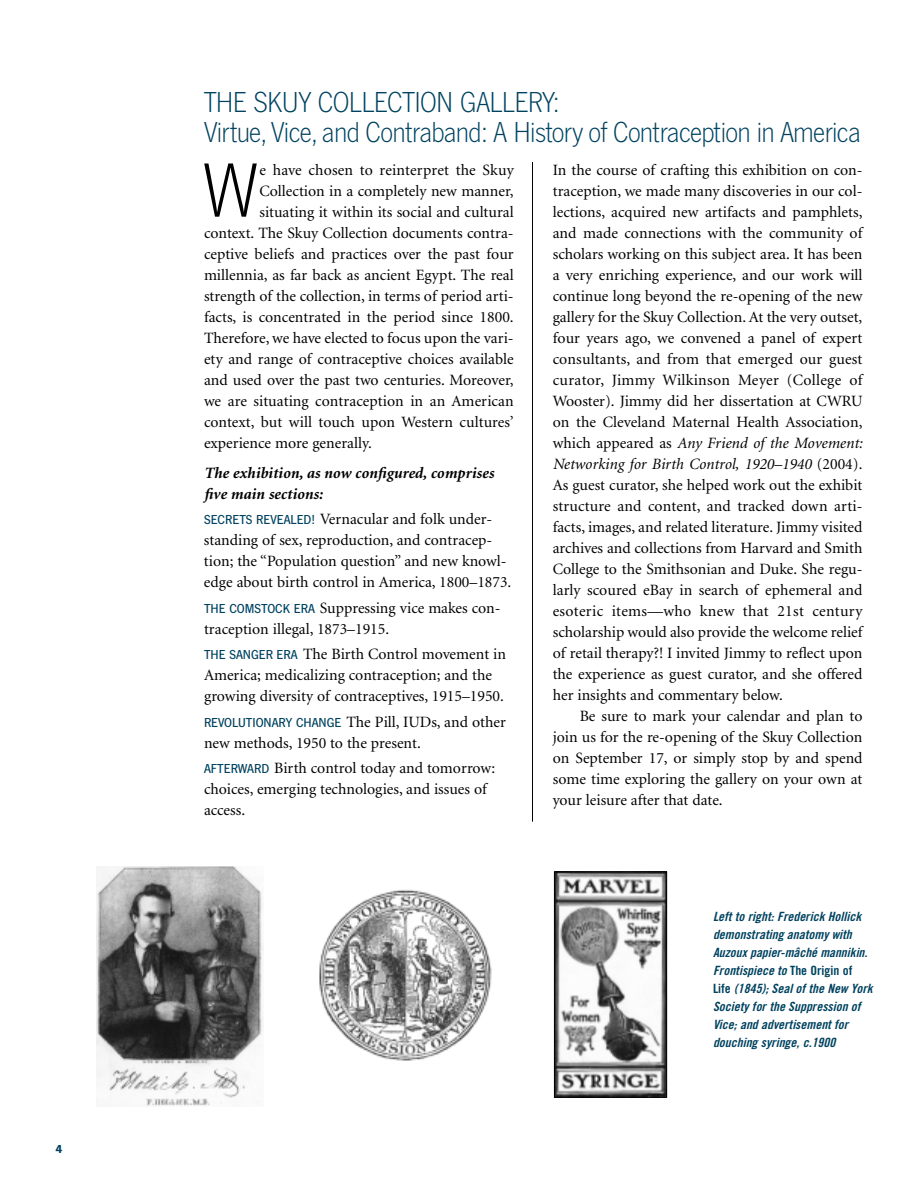
<style>
.page{position:relative;width:918px;height:1188px;background:#fff}
.page>*{position:absolute;margin:0;border:0;box-sizing:border-box;transform-origin:0 0}
.t1{font:79.8px "News Got T Ligh";color:#000}
.t2{font:30px/30px "News Got T Ligh";letter-spacing:-.025em;color:#00425f}
.t3{font:15.75px/21px "Minion";color:#000}
.t4{font:italic 700 15.75px/21px "Minion";color:#000}
.t5{font:12.75px/18px "Trade Gothic Bold Cond Twenty Obl";color:#00425f;scale:1.05 1}
.t6{font:700 12px "News Got T";color:#00425f}
.s1{font-family:"News Got T";font-weight:500;font-size:13.5px;color:#00425f}
.s2{font-style:italic}
.s3{font-family:"Trade Gothic Bold Cond Twenty"}
</style>
<div class="page">
<hr style="left:532px;top:162px;width:1px;height:660px;background:#000">
<img style="left:96px;top:866px;width:167px;height:241px">
<img style="left:319px;top:889px;width:173px;height:172px">
<img style="left:556px;top:874px;width:109px;height:222px">
<div style="left:554px;top:872px;width:113px;height:226px;border:1px solid #000"></div>
<p class="t6" style="left:56px;top:1144px;width:8px">4</p>
<h2 class="t2" style="left:204px;top:89px;width:658px">THE SKUY COLLECTION GALLERY:<br>Virtue, Vice, and Contraband: A History of Contraception in America</h2>
<h1 class="t1" style="left:204px;top:160px;width:55px">W</h1>
<p class="t3" style="left:260px;top:160px;width:256px">e have chosen to reinterpret the Skuy</p>
<p class="t3" style="left:260px;top:181px;width:256px">Collection in a completely new manner,</p>
<p class="t3" style="left:260px;top:202px;width:256px">situating it within its social and cultural</p>
<p class="t3" style="left:204px;top:223px;width:311px">context. The Skuy Collection documents contra-</p>
<p class="t3" style="left:204px;top:244px;width:311px">ceptive beliefs and practices over the past four</p>
<p class="t3" style="left:204px;top:265px;width:311px">millennia, as far back as ancient Egypt. The real</p>
<p class="t3" style="left:204px;top:286px;width:311px">strength of the collection, in terms of period arti-</p>
<p class="t3" style="left:204px;top:307px;width:311px">facts, is concentrated in the period since 1800.</p>
<p class="t3" style="left:204px;top:328px;width:311px">Therefore, we have elected to focus upon the vari-</p>
<p class="t3" style="left:204px;top:349px;width:311px">ety and range of contraceptive choices available</p>
<p class="t3" style="left:204px;top:370px;width:311px">and used over the past two centuries. Moreover,</p>
<p class="t3" style="left:204px;top:391px;width:311px">we are situating contraception in an American</p>
<p class="t3" style="left:204px;top:412px;width:311px">context, but will touch upon Western cultures’</p>
<p class="t3" style="left:204px;top:433px;width:169px">experience more generally.</p>
<p class="t4" style="left:204px;top:463px;width:291px">The exhibition, as now configured, comprises five main sections:</p>
<p class="t3" style="left:204px;top:510px;width:309px"><span class="s1">SECRETS REVEALED!</span> Vernacular and folk under&shy;standing of sex, reproduction, and contracep&shy;tion; the “Population question” and new knowl&shy;edge about birth control in America, 1800–1873.</p>
<p class="t3" style="left:204px;top:598px;width:298px"><span class="s1">THE COMSTOCK ERA</span> Suppressing vice makes con&shy;traception illegal, 1873–1915.</p>
<p class="t3" style="left:204px;top:645px;width:304px"><span class="s1">THE SANGER ERA</span> The Birth Control movement in<br>America; medicalizing contraception; and the growing diversity of contraceptives, 1915–1950.</p>
<p class="t3" style="left:204px;top:712px;width:303px"><span class="s1">REVOLUTIONARY CHANGE</span> The Pill, IUDs, and other new methods, 1950 to the present.</p>
<p class="t3" style="left:204px;top:759px;width:293px"><span class="s1">AFTERWARD</span> Birth control today and tomorrow: choices, emerging technologies, and issues of access.</p>
<p class="t3" style="left:553px;top:160px;width:311px;text-align:justify">In the course of crafting this exhibition on con&shy;traception, we made many discoveries in our col&shy;lections, acquired new artifacts and pamphlets, and made connections with the community of scholars working on this subject area. It has been a very enriching experience, and our work will continue long beyond the re-opening of the new gallery for the Skuy Collection. At the very outset, four years ago, we convened a panel of expert consultants, and from that emerged our guest curator, Jimmy Wilkinson Meyer (College of Wooster). Jimmy did her dissertation at CWRU on the Cleveland Maternal Health Association, which appeared as <span class="s2">Any Friend of the Movement:<br>Networking for Birth Control, 1920–1940</span> (2004).<br>As guest curator, she helped work out the exhibit structure and content, and tracked down arti&shy;facts, images, and related literature. Jimmy visited archives and collections from Harvard and Smith College to the Smithsonian and Duke. She regu&shy;larly scoured eBay in search of ephemeral and esoteric items—who knew that 21st century scholarship would also provide the welcome relief of retail therapy?! I invited Jimmy to reflect upon the experience as guest curator, and she offered her insights and commentary below.</p>
<p class="t3" style="left:553px;top:706px;width:311px;text-align:justify;text-indent:27px">Be sure to mark your calendar and plan to join us for the re-opening of the Skuy Collection on September 17, or simply stop by and spend some time exploring the gallery on your own at your leisure after that date.</p>
<p class="t5" style="left:713px;top:908px;width:154px">Left to right: Frederick Hollick demonstrating anatomy with<br>Auzoux papier-mâché mannikin.<br>Frontispiece to <span class="s3">The Origin of<br>Life</span> (1845); Seal of the New York<br>Society for the Suppression of<br>Vice; and advertisement for douching syringe, c.1900</p>
</div>
